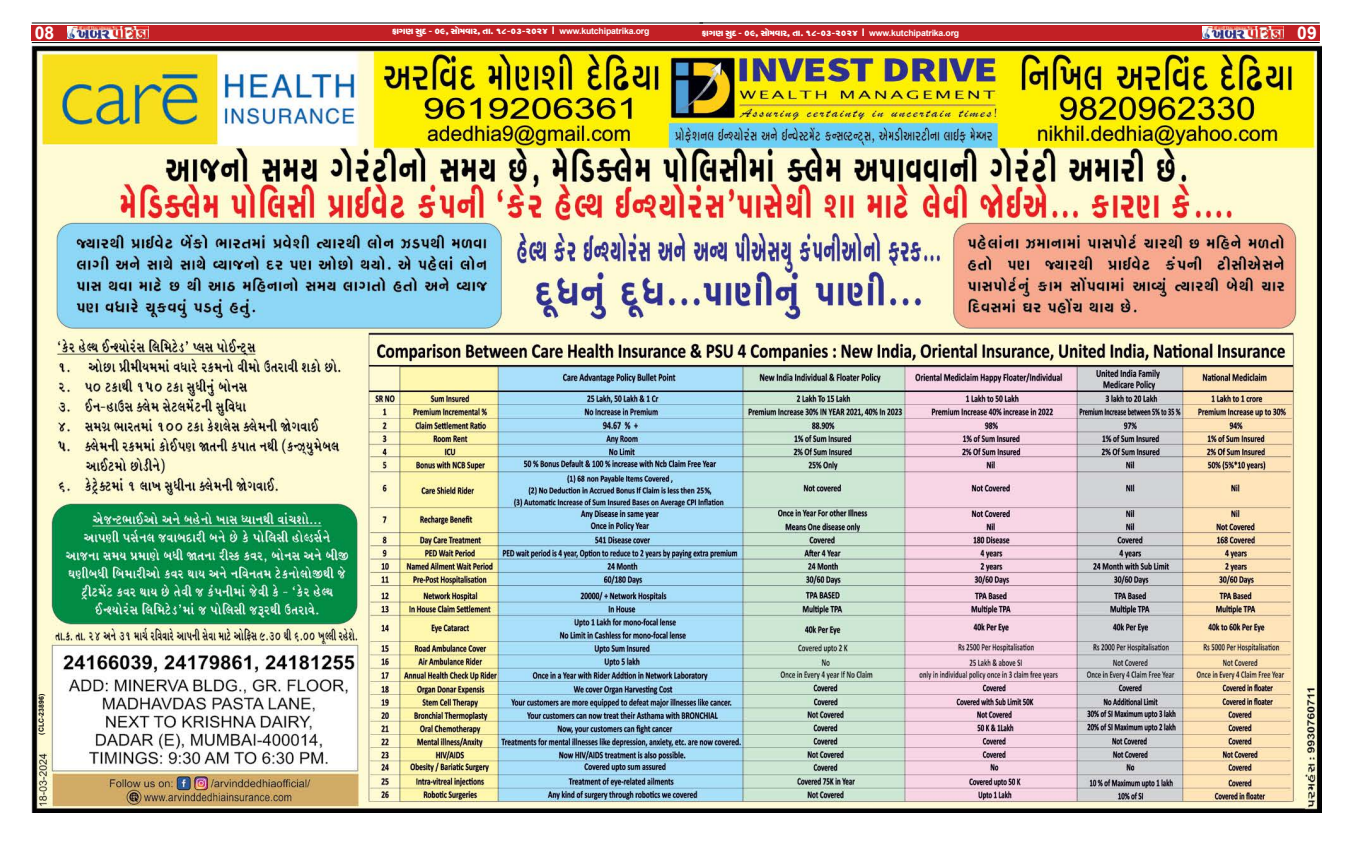
<style>
.page{position:relative;width:1351px;height:844px;background:#fff}
.page>*{position:absolute;margin:0;border:0;box-sizing:border-box;transform-origin:0 0}
.t1{font:700 17.5px "Arial";color:#fff}
.t2{font:10.5px "SHREE GUJ7";letter-spacing:-.02em;color:#fff}
.t3{font:700 7px "Arial";color:#000}
.s1{font-family:"Arial";font-weight:700}
.s2{font-family:"Arial";font-weight:700;font-size:8.75px}
</style>
<div class="page">
<div style="left:32px;top:25px;width:678px;height:15px;background:#c22025"></div>
<div style="left:699px;top:25px;width:620px;height:15px;background:#c22025"></div>
<hr style="left:32px;top:42px;width:678px;height:1px;background:#000">
<hr style="left:32px;top:23px;width:671px;height:1px;background:#000">
<img style="left:67px;top:27px;width:81px;height:12px">
<hr style="left:699px;top:42px;width:620px;height:1px;background:#000">
<hr style="left:699px;top:23px;width:620px;height:1px;background:#000">
<img style="left:1202px;top:27px;width:81px;height:11px">
<img style="left:31px;top:45px;width:1290px;height:767px">
<h1 class="t1" style="left:35px;top:20px;width:21px">08</h1>
<p class="t2" style="left:392px;top:26px;width:259px">apNZ kyv$ - 09, kp¡dhpf, sp. 18-03-2024 <span class="s1">I</span> <span class="s2">www.kutchipatrika.org</span></p>
<p class="t2" style="left:702px;top:28px;width:259px">apNZ kyv$ - 09, kp¡dhpf, sp. 18-03-2024 <span class="s1">I</span> <span class="s2">www.kutchipatrika.org</span></p>
<h1 class="t1" style="left:1297px;top:20px;width:21px">09</h1>
<p class="t3" style="left:37px;top:734px;width:42px;rotate:-90deg">(CLC-23896)</p>
</div>
